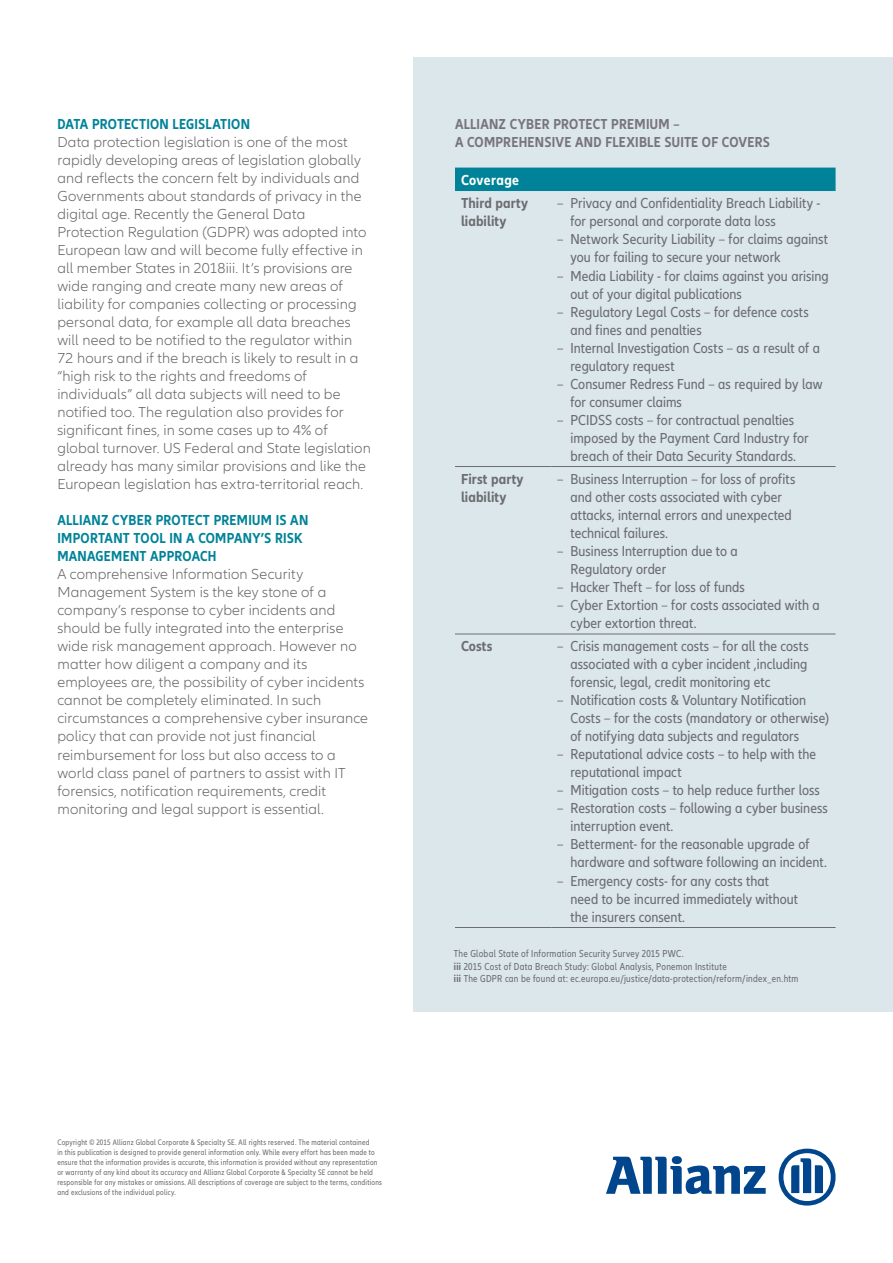
<style>
.page{position:relative;width:893px;height:1263px;background:#fff}
.page>*{position:absolute;margin:0;border:0;box-sizing:border-box;transform-origin:0 0}
.t1{font:300 15px/18px "Allianz Neo";letter-spacing:.01em;color:#636366}
.t2{font:condensed 15px/18px "Allianz Neo";letter-spacing:.005em;color:#6c6d70;scale:1.06 1}
.t3{font:700 condensed 15px/18px "Allianz Neo";letter-spacing:.015em;color:#008398}
.t4{font:700 condensed 15px/18px "Allianz Neo";letter-spacing:.015em;color:#78747e}
.t5{font:700 condensed 15px/18px "Allianz Neo";letter-spacing:.005em;color:#6c6d70;scale:1.06 1}
.t6{font:700 condensed 15px "Allianz Neo";letter-spacing:.025em;color:#fff;scale:1.06 1}
.t7{font:condensed 10.5px/12.6px "Allianz Neo";letter-spacing:.025em;color:#6c6d70}
.t8{font:condensed 8.25px/9.9px "Allianz Neo";letter-spacing:.03em;color:#6c6d70}
.s1{font-weight:700}
</style>
<div class="page">
<svg style="left:606px;top:1156px;width:160px;height:38px"></svg>
<svg style="left:779px;top:1148px;width:57px;height:57px"></svg>
<div style="left:413px;top:57px;width:480px;height:954px;background:#dce7ec"></div>
<div style="left:455px;top:168px;width:381px;height:23px;background:#008398"></div>
<hr style="left:455px;top:466px;width:96px;height:1px;background:#6c6d70">
<hr style="left:551px;top:466px;width:285px;height:1px;background:#6c6d70">
<hr style="left:455px;top:634px;width:96px;height:1px;background:#6c6d70">
<hr style="left:551px;top:634px;width:285px;height:1px;background:#6c6d70">
<hr style="left:455px;top:927px;width:96px;height:1px;background:#6c6d70">
<hr style="left:551px;top:927px;width:285px;height:1px;background:#6c6d70">
<p class="t3" style="left:57px;top:116px;width:194px">DATA PROTECTION LEGISLATION</p>
<p class="t1" style="left:57px;top:134px;width:315px">Data protection legislation is one of the most rapidly developing areas of legislation globally and reflects the concern felt by individuals and Governments about standards of privacy in the digital age. Recently the General Data Protection Regulation (GDPR) was adopted into European law and will become fully effective in all member States in 2018iii. It’s provisions are wide ranging and create many new areas of liability for companies collecting or processing personal data, for example all data breaches will need to be notified to the regulator within 72 hours and if the breach is likely to result in a “high risk to the rights and freedoms of individuals” all data subjects will need to be notified too. The regulation also provides for significant fines, in some cases up to 4% of global turnover. US Federal and State legislation already has many similar provisions and like the European legislation has extra-territorial reach.</p>
<p class="t3" style="left:57px;top:512px;width:252px">ALLIANZ CYBER PROTECT PREMIUM IS AN<br>IMPORTANT TOOL IN A COMPANY’S RISK<br>MANAGEMENT APPROACH</p>
<p class="t1" style="left:57px;top:566px;width:312px">A comprehensive Information Security Management System is the key stone of a company’s response to cyber incidents and should be fully integrated into the enterprise wide risk management approach. However no matter how diligent a company and its employees are, the possibility of cyber incidents cannot be completely eliminated. In such circumstances a comprehensive cyber insurance policy that can provide not just financial reimbursement for loss but also access to a world class panel of partners to assist with IT forensics, notification requirements, credit monitoring and legal support is essential.</p>
<p class="t8" style="left:57px;top:1138px;width:326px">Copyright © 2015 Allianz Global Corporate &amp; Specialty SE. All rights reserved. The material contained<br>in this publication is designed to provide general information only. While every effort has been made to ensure that the information provides is accurate, this information is provided without any representation or warranty of any kind about its accuracy and Allianz Global Corporate &amp; Specialty SE cannot be held responsible for any mistakes or omissions. All descriptions of coverage are subject to the terms, conditions and exclusions of the individual policy.</p>
<p class="t4" style="left:455px;top:116px;width:316px">ALLIANZ CYBER PROTECT PREMIUM –<br>A COMPREHENSIVE AND FLEXIBLE SUITE OF COVERS</p>
<p class="t6" style="left:461px;top:171px;width:56px">Coverage</p>
<p class="t5" style="left:461px;top:195px;width:65px">Third party liability</p>
<p class="t2" style="left:570px;top:195px;width:237px;text-indent:-13px">– Privacy and Confidentiality Breach Liability - for personal and corporate data loss</p>
<p class="t2" style="left:570px;top:231px;width:244px;text-indent:-13px">– Network Security Liability – for claims against you for failing to secure your network</p>
<p class="t2" style="left:570px;top:267px;width:245px;text-indent:-13px">– Media Liability - for claims against you arising out of your digital publications</p>
<p class="t2" style="left:570px;top:303px;width:226px;text-indent:-13px">– Regulatory Legal Costs – for defence costs and fines and penalties</p>
<p class="t2" style="left:570px;top:339px;width:237px;text-indent:-13px">– Internal Investigation Costs – as a result of a regulatory request</p>
<p class="t2" style="left:570px;top:375px;width:239px;text-indent:-13px">– Consumer Redress Fund – as required by law for consumer claims</p>
<p class="t2" style="left:570px;top:411px;width:226px;text-indent:-13px">– PCIDSS costs – for contractual penalties imposed by the Payment Card Industry for breach of their Data Security Standards.</p>
<p class="t5" style="left:461px;top:470px;width:61px">First party liability</p>
<p class="t2" style="left:570px;top:470px;width:214px;text-indent:-13px">– Business Interruption – for loss of profits and other costs associated with cyber attacks, internal errors and unexpected technical failures.</p>
<p class="t2" style="left:570px;top:542px;width:159px;text-indent:-13px">– Business Interruption due to a<br>Regulatory order</p>
<p class="t2" style="left:557px;top:578px;width:179px">– Hacker Theft – for loss of funds</p>
<p class="t2" style="left:570px;top:596px;width:237px;text-indent:-13px">– Cyber Extortion – for costs associated with a cyber extortion threat.</p>
<p class="t5" style="left:461px;top:638px;width:31px">Costs</p>
<p class="t2" style="left:570px;top:638px;width:226px;text-align:justify;text-indent:-13px">– Crisis management costs – for all the costs associated with a cyber incident ,including forensic, legal, credit monitoring etc</p>
<p class="t2" style="left:570px;top:692px;width:245px;text-indent:-13px">– Notification costs &amp; Voluntary Notification<br>Costs – for the costs (mandatory or otherwise) of notifying data subjects and regulators</p>
<p class="t2" style="left:570px;top:746px;width:233px;text-indent:-13px">– Reputational advice costs – to help with the reputational impact</p>
<p class="t2" style="left:557px;top:782px;width:249px">– Mitigation costs – to help reduce further loss</p>
<p class="t2" style="left:570px;top:800px;width:244px;text-indent:-13px">– Restoration costs – following a cyber business interruption event.</p>
<p class="t2" style="left:570px;top:836px;width:243px;text-indent:-13px">– Betterment- for the reasonable upgrade of hardware and software following an incident.</p>
<p class="t2" style="left:570px;top:872px;width:216px;text-indent:-13px">– Emergency costs- for any costs that need to be incurred immediately without the insurers consent.</p>
<p class="t7" style="left:454px;top:948px;width:346px">The Global State of Information Security Survey 2015 PWC.<br><span class="s1">iii</span> 2015 Cost of Data Breach Study: Global Analysis, Ponemon Institute<br><span class="s1">iii</span> The GDPR can be found at: ec.europa.eu/justice/data-protection/reform/index_en.htm</p>
</div>
